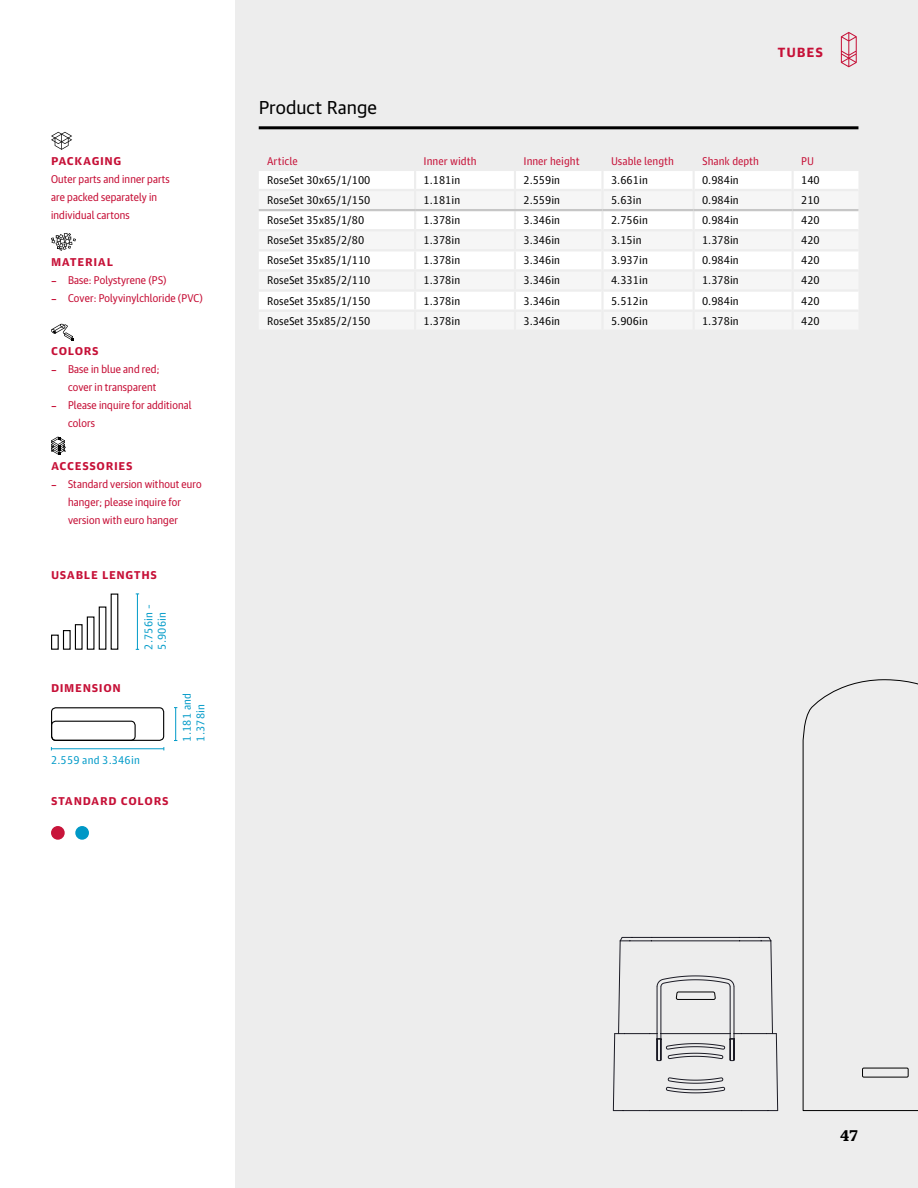
<style>
.page{position:relative;width:918px;height:1188px;background:#fff}
.page>*{position:absolute;margin:0;border:0;box-sizing:border-box;transform-origin:0 0}
.t1{font:18px "Guardian Text Sans";color:#000}
.t2{font:700 15px "Guardian Text Sans";letter-spacing:.05em;color:#c61037}
.t3{font:700 15px "Guardian Text Egyp";color:#000}
.t4{font:700 12.75px "Guardian Text Sans";letter-spacing:.05em;color:#c61037}
.t5{font:11.25px "Guardian Agate Sans 1";color:#000}
.t6{font:11.25px/18px "Guardian Sans Narrow";letter-spacing:.015em;color:#c61037}
.t7{font:11.25px "Guardian Agate Sans 1";color:#c61037}
.t8{font:11.25px/13.5px "Guardian Agate Sans 1";letter-spacing:.015em;color:#009ac8}
.s1{font-weight:500}
</style>
<div class="page">
<div style="left:235px;top:0;width:683px;height:1188px;background:#ededed"></div>
<svg style="left:51px;top:593px;width:68px;height:57px"></svg>
<hr style="left:137px;top:594px;width:1px;height:55px;background:#009ac8">
<svg style="left:51px;top:132px;width:21px;height:18px"></svg>
<svg style="left:51px;top:233px;width:25px;height:18px"></svg>
<svg style="left:51px;top:324px;width:23px;height:17px"></svg>
<svg style="left:51px;top:437px;width:15px;height:18px"></svg>
<div style="left:75px;top:826px;width:14px;height:14px;background:#0098c6;border-radius:50%"></div>
<div style="left:51px;top:826px;width:14px;height:14px;background:#c8143a;border-radius:50%"></div>
<svg style="left:841px;top:32px;width:16px;height:35px"></svg>
<hr style="left:175px;top:708px;width:1px;height:33px;background:#009ac8">
<div style="left:51px;top:721px;width:85px;height:20px;border:1px solid #000;border-radius:4px"></div>
<div style="left:51px;top:707px;width:113px;height:34px;border:1px solid #000;border-radius:4px"></div>
<hr style="left:51px;top:748px;width:113px;height:1px;background:#009ac8">
<svg style="left:613px;top:936px;width:165px;height:175px"></svg>
<svg style="left:802px;top:679px;width:116px;height:432px"></svg>
<hr style="left:259px;top:126px;width:599px;height:3px;background:#000">
<div style="left:259px;top:171px;width:599px;height:18px;background:#fff"></div>
<svg style="left:259px;top:212px;width:599px;height:97px;fill:#fff"></svg>
<hr style="left:259px;top:269px;width:156px;height:3px;background:#ededed">
<hr style="left:415px;top:269px;width:100px;height:3px;background:#ededed">
<hr style="left:515px;top:269px;width:86px;height:3px;background:#ededed">
<hr style="left:604px;top:269px;width:89px;height:3px;background:#ededed">
<hr style="left:695px;top:269px;width:97px;height:3px;background:#ededed">
<hr style="left:794px;top:269px;width:64px;height:3px;background:#ededed">
<hr style="left:259px;top:289px;width:156px;height:3px;background:#ededed">
<hr style="left:415px;top:289px;width:100px;height:3px;background:#ededed">
<hr style="left:515px;top:289px;width:86px;height:3px;background:#ededed">
<hr style="left:604px;top:289px;width:89px;height:3px;background:#ededed">
<hr style="left:695px;top:289px;width:97px;height:3px;background:#ededed">
<hr style="left:794px;top:289px;width:64px;height:3px;background:#ededed">
<hr style="left:259px;top:229px;width:156px;height:2px;background:#ededed">
<hr style="left:415px;top:229px;width:100px;height:2px;background:#ededed">
<hr style="left:515px;top:229px;width:86px;height:2px;background:#ededed">
<hr style="left:604px;top:229px;width:89px;height:2px;background:#ededed">
<hr style="left:695px;top:229px;width:97px;height:2px;background:#ededed">
<hr style="left:794px;top:229px;width:64px;height:2px;background:#ededed">
<svg style="left:414px;top:171px;width:2px;height:138px"></svg>
<svg style="left:514px;top:171px;width:2px;height:138px"></svg>
<hr style="left:259px;top:249px;width:156px;height:2px;background:#ededed">
<hr style="left:415px;top:249px;width:100px;height:2px;background:#ededed">
<hr style="left:515px;top:249px;width:86px;height:2px;background:#ededed">
<hr style="left:604px;top:249px;width:89px;height:2px;background:#ededed">
<hr style="left:695px;top:249px;width:97px;height:2px;background:#ededed">
<hr style="left:794px;top:249px;width:64px;height:2px;background:#ededed">
<hr style="left:601px;top:171px;width:3px;height:19px;background:#ededed">
<hr style="left:601px;top:211px;width:3px;height:19px;background:#ededed">
<hr style="left:601px;top:230px;width:3px;height:20px;background:#ededed">
<hr style="left:601px;top:250px;width:3px;height:20px;background:#ededed">
<hr style="left:601px;top:270px;width:3px;height:21px;background:#ededed">
<hr style="left:601px;top:291px;width:3px;height:20px;background:#ededed">
<svg style="left:693px;top:171px;width:2px;height:59px"></svg>
<hr style="left:693px;top:230px;width:2px;height:20px;background:#ededed">
<hr style="left:693px;top:250px;width:2px;height:20px;background:#ededed">
<hr style="left:693px;top:270px;width:2px;height:21px;background:#ededed">
<hr style="left:693px;top:291px;width:2px;height:20px;background:#ededed">
<svg style="left:792px;top:171px;width:2px;height:59px"></svg>
<hr style="left:792px;top:230px;width:2px;height:20px;background:#ededed">
<hr style="left:792px;top:250px;width:2px;height:20px;background:#ededed">
<hr style="left:792px;top:270px;width:2px;height:21px;background:#ededed">
<hr style="left:792px;top:291px;width:2px;height:20px;background:#ededed">
<hr style="left:259px;top:209px;width:156px;height:2px;background:#c6c6c6">
<hr style="left:415px;top:209px;width:100px;height:2px;background:#c6c6c6">
<hr style="left:515px;top:209px;width:87px;height:2px;background:#c6c6c6">
<hr style="left:602px;top:209px;width:92px;height:2px;background:#c6c6c6">
<hr style="left:694px;top:209px;width:99px;height:2px;background:#c6c6c6">
<hr style="left:793px;top:209px;width:65px;height:2px;background:#c6c6c6">
<p class="t4" style="left:51px;top:150px;width:72px">PACKAGING</p>
<p class="t6" style="left:51px;top:169px;width:120px">Outer parts and inner parts are packed separately in individual cartons</p>
<p class="t4" style="left:51px;top:251px;width:64px">MATERIAL</p>
<p class="t6" style="left:51px;top:270px;width:153px"><span class="s1">−</span> Base: Polystyrene (PS)<br><span class="s1">−</span> Cover: Polyvinylchloride (PVC)</p>
<p class="t4" style="left:51px;top:340px;width:49px">COLORS</p>
<p class="t6" style="left:51px;top:359px;width:110px"><span class="s1">−</span> Base in blue and red;</p>
<p class="t6" style="left:68px;top:377px;width:90px">cover in transparent</p>
<p class="t6" style="left:51px;top:395px;width:142px"><span class="s1">−</span> Please inquire for additional</p>
<p class="t6" style="left:68px;top:413px;width:28px">colors</p>
<p class="t4" style="left:51px;top:454px;width:83px">ACCESSORIES</p>
<p class="t6" style="left:68px;top:474px;width:135px;text-indent:-17px"><span class="s1">−</span> Standard version without euro hanger; please inquire for version with euro hanger</p>
<p class="t4" style="left:51px;top:563px;width:108px">USABLE LENGTHS</p>
<p class="t4" style="left:51px;top:677px;width:71px">DIMENSION</p>
<p class="t8" style="left:141px;top:650px;width:47px;rotate:-90deg">2.756in –<br>5.906in</p>
<p class="t8" style="left:51px;top:752px;width:90px">2.559 and 3.346in</p>
<p class="t4" style="left:51px;top:790px;width:119px">STANDARD COLORS</p>
<p class="t8" style="left:179px;top:742px;width:50px;rotate:-90deg">1.181 and<br>1.378in</p>
<h1 class="t1" style="left:259px;top:93px;width:120px">Product Range</h1>
<h2 class="t2" style="left:778px;top:39px;width:47px">TUBES</h2>
<p class="t7" style="left:267px;top:153px;width:32px">Article</p>
<p class="t7" style="left:424px;top:153px;width:54px">Inner width</p>
<p class="t7" style="left:523px;top:153px;width:58px">Inner height</p>
<p class="t7" style="left:611px;top:153px;width:64px">Usable length</p>
<p class="t7" style="left:702px;top:153px;width:58px">Shank depth</p>
<p class="t7" style="left:801px;top:153px;width:14px">PU</p>
<p class="t5" style="left:267px;top:172px;width:105px">RoseSet 30x65/1/100</p>
<p class="t5" style="left:424px;top:172px;width:38px">1.181in</p>
<p class="t5" style="left:523px;top:172px;width:38px">2.559in</p>
<p class="t5" style="left:611px;top:172px;width:38px">3.661in</p>
<p class="t5" style="left:702px;top:172px;width:38px">0.984in</p>
<p class="t5" style="left:801px;top:172px;width:20px">140</p>
<p class="t5" style="left:267px;top:192px;width:105px">RoseSet 30x65/1/150</p>
<p class="t5" style="left:424px;top:192px;width:38px">1.181in</p>
<p class="t5" style="left:523px;top:192px;width:38px">2.559in</p>
<p class="t5" style="left:611px;top:192px;width:32px">5.63in</p>
<p class="t5" style="left:702px;top:192px;width:38px">0.984in</p>
<p class="t5" style="left:801px;top:192px;width:20px">210</p>
<p class="t5" style="left:267px;top:212px;width:99px">RoseSet 35x85/1/80</p>
<p class="t5" style="left:424px;top:212px;width:38px">1.378in</p>
<p class="t5" style="left:523px;top:212px;width:38px">3.346in</p>
<p class="t5" style="left:611px;top:212px;width:38px">2.756in</p>
<p class="t5" style="left:702px;top:212px;width:38px">0.984in</p>
<p class="t5" style="left:801px;top:212px;width:20px">420</p>
<p class="t5" style="left:267px;top:233px;width:99px">RoseSet 35x85/2/80</p>
<p class="t5" style="left:424px;top:233px;width:38px">1.378in</p>
<p class="t5" style="left:523px;top:233px;width:38px">3.346in</p>
<p class="t5" style="left:611px;top:233px;width:32px">3.15in</p>
<p class="t5" style="left:702px;top:233px;width:38px">1.378in</p>
<p class="t5" style="left:801px;top:233px;width:20px">420</p>
<p class="t5" style="left:267px;top:253px;width:105px">RoseSet 35x85/1/110</p>
<p class="t5" style="left:424px;top:253px;width:38px">1.378in</p>
<p class="t5" style="left:523px;top:253px;width:38px">3.346in</p>
<p class="t5" style="left:611px;top:253px;width:38px">3.937in</p>
<p class="t5" style="left:702px;top:253px;width:38px">0.984in</p>
<p class="t5" style="left:801px;top:253px;width:20px">420</p>
<p class="t5" style="left:267px;top:273px;width:105px">RoseSet 35x85/2/110</p>
<p class="t5" style="left:424px;top:273px;width:38px">1.378in</p>
<p class="t5" style="left:523px;top:273px;width:38px">3.346in</p>
<p class="t5" style="left:611px;top:273px;width:38px">4.331in</p>
<p class="t5" style="left:702px;top:273px;width:38px">1.378in</p>
<p class="t5" style="left:801px;top:273px;width:20px">420</p>
<p class="t5" style="left:267px;top:293px;width:105px">RoseSet 35x85/1/150</p>
<p class="t5" style="left:424px;top:293px;width:38px">1.378in</p>
<p class="t5" style="left:523px;top:293px;width:38px">3.346in</p>
<p class="t5" style="left:611px;top:293px;width:38px">5.512in</p>
<p class="t5" style="left:702px;top:293px;width:38px">0.984in</p>
<p class="t5" style="left:801px;top:293px;width:20px">420</p>
<p class="t5" style="left:267px;top:313px;width:105px">RoseSet 35x85/2/150</p>
<p class="t5" style="left:424px;top:313px;width:38px">1.378in</p>
<p class="t5" style="left:523px;top:313px;width:38px">3.346in</p>
<p class="t5" style="left:611px;top:313px;width:38px">5.906in</p>
<p class="t5" style="left:702px;top:313px;width:38px">1.378in</p>
<p class="t5" style="left:801px;top:313px;width:20px">420</p>
<h2 class="t3" style="left:840px;top:1123px;width:20px">47</h2>
</div>
